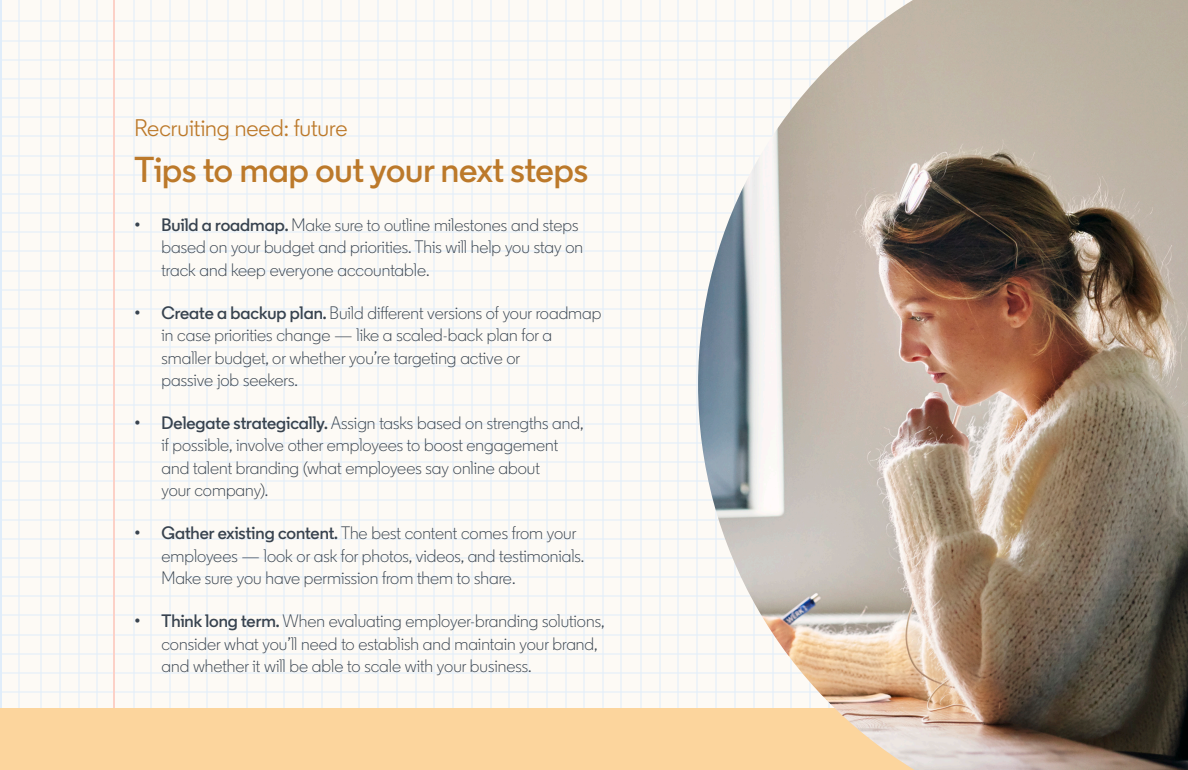
<style>
.page{position:relative;width:1188px;height:770px;background:#fdfaf5}
.page>*{position:absolute;margin:0;border:0;box-sizing:border-box;transform-origin:0 0}
.t1{font:600 36px "Community";color:#bc792a}
.t2{font:24px "Community";color:#bc792a}
.t3{font:300 18px/22.5px "Community";color:#38434f}
.s1{font-weight:600}
</style>
<div class="page">
<hr style="left:1px;top:21px;width:1113px;height:1px;background:#e0edfa">
<hr style="left:1px;top:40px;width:1113px;height:1px;background:#e0edfa">
<hr style="left:1px;top:59px;width:1113px;height:1px;background:#e0edfa">
<hr style="left:1px;top:78px;width:1113px;height:2px;background:#e0edfa">
<hr style="left:1px;top:97px;width:1113px;height:2px;background:#e0edfa">
<hr style="left:1px;top:117px;width:1113px;height:1px;background:#e0edfa">
<hr style="left:1px;top:136px;width:1113px;height:1px;background:#e0edfa">
<hr style="left:1px;top:155px;width:1113px;height:1px;background:#e0edfa">
<hr style="left:1px;top:174px;width:1113px;height:1px;background:#e0edfa">
<hr style="left:1px;top:193px;width:1113px;height:1px;background:#e0edfa">
<hr style="left:1px;top:212px;width:1113px;height:2px;background:#e0edfa">
<hr style="left:1px;top:231px;width:1113px;height:2px;background:#e0edfa">
<hr style="left:1px;top:251px;width:1113px;height:1px;background:#e0edfa">
<hr style="left:1px;top:270px;width:1113px;height:1px;background:#e0edfa">
<hr style="left:1px;top:289px;width:1113px;height:1px;background:#e0edfa">
<hr style="left:1px;top:308px;width:1113px;height:1px;background:#e0edfa">
<hr style="left:1px;top:327px;width:1113px;height:1px;background:#e0edfa">
<hr style="left:1px;top:346px;width:1113px;height:2px;background:#e0edfa">
<hr style="left:1px;top:365px;width:1113px;height:2px;background:#e0edfa">
<hr style="left:1px;top:385px;width:1113px;height:1px;background:#e0edfa">
<hr style="left:1px;top:404px;width:1113px;height:1px;background:#e0edfa">
<hr style="left:1px;top:423px;width:1113px;height:1px;background:#e0edfa">
<hr style="left:1px;top:442px;width:1113px;height:1px;background:#e0edfa">
<hr style="left:1px;top:461px;width:1113px;height:1px;background:#e0edfa">
<hr style="left:1px;top:480px;width:1113px;height:2px;background:#e0edfa">
<hr style="left:1px;top:499px;width:1113px;height:2px;background:#e0edfa">
<hr style="left:1px;top:519px;width:1113px;height:1px;background:#e0edfa">
<hr style="left:1px;top:538px;width:1113px;height:1px;background:#e0edfa">
<hr style="left:1px;top:557px;width:1113px;height:1px;background:#e0edfa">
<hr style="left:1px;top:576px;width:1113px;height:1px;background:#e0edfa">
<hr style="left:1px;top:595px;width:1113px;height:1px;background:#e0edfa">
<hr style="left:1px;top:614px;width:1113px;height:2px;background:#e0edfa">
<hr style="left:1px;top:633px;width:1113px;height:2px;background:#e0edfa">
<hr style="left:1px;top:653px;width:1113px;height:1px;background:#e0edfa">
<hr style="left:1px;top:672px;width:1113px;height:1px;background:#e0edfa">
<hr style="left:1px;top:691px;width:1113px;height:1px;background:#e0edfa">
<hr style="left:340px;top:0;width:1px;height:770px;background:#e0edfa">
<hr style="left:471px;top:0;width:2px;height:770px;background:#e0edfa">
<hr style="left:602px;top:0;width:2px;height:770px;background:#e0edfa">
<hr style="left:621px;top:0;width:1px;height:770px;background:#e0edfa">
<hr style="left:641px;top:0;width:1px;height:770px;background:#e0edfa">
<hr style="left:659px;top:0;width:1px;height:770px;background:#e0edfa">
<hr style="left:697px;top:0;width:1px;height:770px;background:#e0edfa">
<hr style="left:246px;top:0;width:2px;height:770px;background:#e0edfa">
<hr style="left:151px;top:0;width:1px;height:770px;background:#e0edfa">
<hr style="left:378px;top:0;width:1px;height:770px;background:#e0edfa">
<hr style="left:509px;top:0;width:1px;height:770px;background:#e0edfa">
<hr style="left:284px;top:0;width:1px;height:770px;background:#e0edfa">
<hr style="left:188px;top:0;width:1px;height:770px;background:#e0edfa">
<hr style="left:415px;top:0;width:1px;height:770px;background:#e0edfa">
<hr style="left:546px;top:0;width:1px;height:770px;background:#e0edfa">
<hr style="left:303px;top:0;width:1px;height:770px;background:#e0edfa">
<hr style="left:207px;top:0;width:1px;height:770px;background:#e0edfa">
<hr style="left:434px;top:0;width:1px;height:770px;background:#e0edfa">
<hr style="left:565px;top:0;width:1px;height:770px;background:#e0edfa">
<hr style="left:321px;top:0;width:2px;height:770px;background:#e0edfa">
<hr style="left:452px;top:0;width:2px;height:770px;background:#e0edfa">
<hr style="left:584px;top:0;width:1px;height:770px;background:#e0edfa">
<hr style="left:678px;top:0;width:1px;height:770px;background:#e0edfa">
<hr style="left:228px;top:0;width:1px;height:770px;background:#e0edfa">
<hr style="left:133px;top:0;width:2px;height:770px;background:#e0edfa">
<hr style="left:359px;top:0;width:1px;height:770px;background:#e0edfa">
<hr style="left:490px;top:0;width:1px;height:770px;background:#e0edfa">
<hr style="left:265px;top:0;width:1px;height:770px;background:#e0edfa">
<hr style="left:169px;top:0;width:2px;height:770px;background:#e0edfa">
<hr style="left:396px;top:0;width:2px;height:770px;background:#e0edfa">
<hr style="left:527px;top:0;width:2px;height:770px;background:#e0edfa">
<hr style="left:97px;top:0;width:1px;height:770px;background:#e0edfa">
<hr style="left:78px;top:0;width:1px;height:770px;background:#e0edfa">
<hr style="left:59px;top:0;width:1px;height:770px;background:#e0edfa">
<hr style="left:40px;top:0;width:2px;height:770px;background:#e0edfa">
<hr style="left:19px;top:0;width:1px;height:770px;background:#e0edfa">
<hr style="left:0;top:0;width:1px;height:770px;background:#e0edfa">
<hr style="left:114px;top:0;width:1px;height:770px;background:#fcd1c7">
<div style="left:0;top:708px;width:1188px;height:62px;background:#fcd59d"></div>
<img style="left:698px;top:0;width:490px;height:770px">
<p class="t2" style="left:134px;top:113px;width:215px">Recruiting need: future</p>
<p class="t1" style="left:134px;top:147px;width:455px">Tips to map out your next steps</p>
<p class="t3" style="left:161px;top:213px;width:423px;text-indent:-27px"><span class="s1">• Build a roadmap.</span> Make sure to outline milestones and steps based on your budget and priorities. This will help you stay on track and keep everyone accountable.</p>
<p class="t3" style="left:161px;top:301px;width:442px;text-indent:-27px"><span class="s1">• Create a backup plan.</span> Build different versions of your roadmap in case priorities change — like a scaled-back plan for a smaller budget, or whether you’re targeting active or<br>passive job seekers.</p>
<p class="t3" style="left:161px;top:411px;width:424px;text-indent:-27px"><span class="s1">• Delegate strategically.</span> Assign tasks based on strengths and, if possible, involve other employees to boost engagement and talent branding (what employees say online about<br>your company).</p>
<p class="t3" style="left:161px;top:522px;width:424px;text-indent:-27px"><span class="s1">• Gather existing content.</span> The best content comes from your employees — look or ask for photos, videos, and testimonials.<br>Make sure you have permission from them to share.</p>
<p class="t3" style="left:161px;top:609px;width:445px;text-indent:-27px"><span class="s1">• Think long term.</span> When evaluating employer-branding solutions, consider what you’ll need to establish and maintain your brand, and whether it will be able to scale with your business.</p>
</div>
